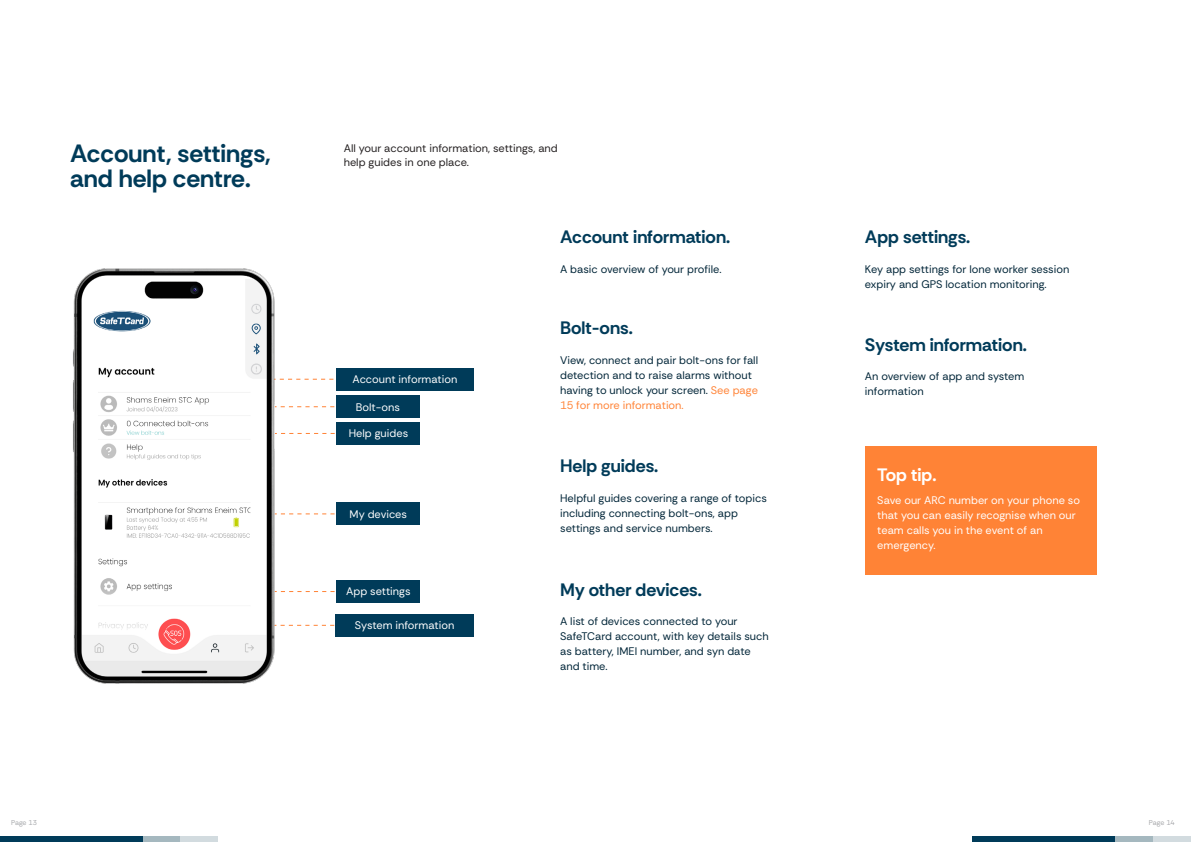
<style>
.page{position:relative;width:1191px;height:842px;background:#fff}
.page>*{position:absolute;margin:0;border:0;box-sizing:border-box;transform-origin:0 0}
.t1{font:700 25px/25px "Rethink Sans";color:#003b59}
.t2{font:700 18px "Rethink Sans";color:#003b59}
.t3{font:700 18px "Rethink Sans";color:#fff}
.t4{font:11px/15px "Rethink Sans";color:#002538}
.t5{font:11px/15px "Rethink Sans";color:#fff}
.t6{font:11px/13.2px "Rethink Sans";color:#231f20}
.t7{font:7px "Rethink Sans";letter-spacing:-.005em;color:#a6a8ab}
.t8{font:7px "Rethink Sans";letter-spacing:-.005em;color:#a7a8ab}
.s1{color:#ff8336}
</style>
<div class="page">
<svg style="left:289px;top:379px;width:45px;height:1px"></svg>
<div style="left:336px;top:368px;width:138px;height:22px;background:#003b59"></div>
<svg style="left:289px;top:406px;width:46px;height:1px"></svg>
<div style="left:336px;top:396px;width:83px;height:22px;background:#003b59"></div>
<svg style="left:289px;top:433px;width:46px;height:1px"></svg>
<div style="left:336px;top:422px;width:83px;height:22px;background:#003b59"></div>
<svg style="left:289px;top:513px;width:46px;height:1px"></svg>
<div style="left:336px;top:503px;width:83px;height:22px;background:#003b59"></div>
<svg style="left:289px;top:591px;width:46px;height:1px"></svg>
<div style="left:336px;top:580px;width:83px;height:22px;background:#003b59"></div>
<svg style="left:289px;top:625px;width:46px;height:1px"></svg>
<div style="left:335px;top:614px;width:139px;height:22px;background:#003b59"></div>
<div style="left:864px;top:446px;width:232px;height:128px;background:#ff8336"></div>
<div style="left:180px;top:837px;width:38px;height:5px;background:#d2dbdf"></div>
<div style="left:142px;top:837px;width:38px;height:5px;background:#a5b8bf"></div>
<div style="left:0;top:837px;width:142px;height:5px;background:#003b59"></div>
<div style="left:1153px;top:837px;width:37px;height:5px;background:#d2dbdf"></div>
<div style="left:1115px;top:837px;width:38px;height:5px;background:#a5b8bf"></div>
<div style="left:972px;top:837px;width:143px;height:5px;background:#003b59"></div>
<img style="left:73px;top:268px;width:216px;height:416px">
<h1 class="t1" style="left:70px;top:141px;width:202px">Account, settings, and help centre.</h1>
<p class="t6" style="left:344px;top:142px;width:216px">All your account information, settings, and help guides in one place.</p>
<h2 class="t2" style="left:560px;top:226px;width:172px">Account information.</h2>
<p class="t4" style="left:560px;top:261px;width:163px">A basic overview of your profile.</p>
<p class="t5" style="left:352px;top:372px;width:106px">Account information</p>
<p class="t5" style="left:356px;top:399px;width:46px">Bolt-ons</p>
<p class="t5" style="left:349px;top:426px;width:61px">Help guides</p>
<p class="t5" style="left:349px;top:506px;width:59px">My devices</p>
<p class="t5" style="left:346px;top:584px;width:66px">App settings</p>
<p class="t5" style="left:355px;top:618px;width:101px">System information</p>
<h2 class="t2" style="left:560px;top:317px;width:74px">Bolt-ons.</h2>
<p class="t4" style="left:560px;top:352px;width:199px">View, connect and pair bolt-ons for fall detection and to raise alarms without having to unlock your screen. <span class="s1">See page 15 for more information.</span></p>
<h2 class="t2" style="left:560px;top:455px;width:100px">Help guides.</h2>
<p class="t4" style="left:560px;top:490px;width:208px">Helpful guides covering a range of topics including connecting bolt-ons, app settings and service numbers.</p>
<h2 class="t2" style="left:560px;top:578px;width:143px">My other devices.</h2>
<p class="t4" style="left:560px;top:613px;width:210px">A list of devices connected to your<br>SafeTCard account, with key details such as battery, IMEI number, and syn date and time.</p>
<h2 class="t2" style="left:865px;top:226px;width:107px">App settings.</h2>
<p class="t4" style="left:865px;top:261px;width:206px">Key app settings for lone worker session expiry and GPS location monitoring.</p>
<h2 class="t2" style="left:865px;top:333px;width:163px">System information.</h2>
<p class="t4" style="left:865px;top:369px;width:161px">An overview of app and system information</p>
<h2 class="t3" style="left:877px;top:463px;width:61px">Top tip.</h2>
<p class="t5" style="left:877px;top:493px;width:204px">Save our ARC number on your phone so that you can easily recognise when our team calls you in the event of an emergency.</p>
<p class="t7" style="left:11px;top:818px;width:27px">Page 13</p>
<p class="t8" style="left:1148px;top:818px;width:27px">Page 14</p>
</div>
